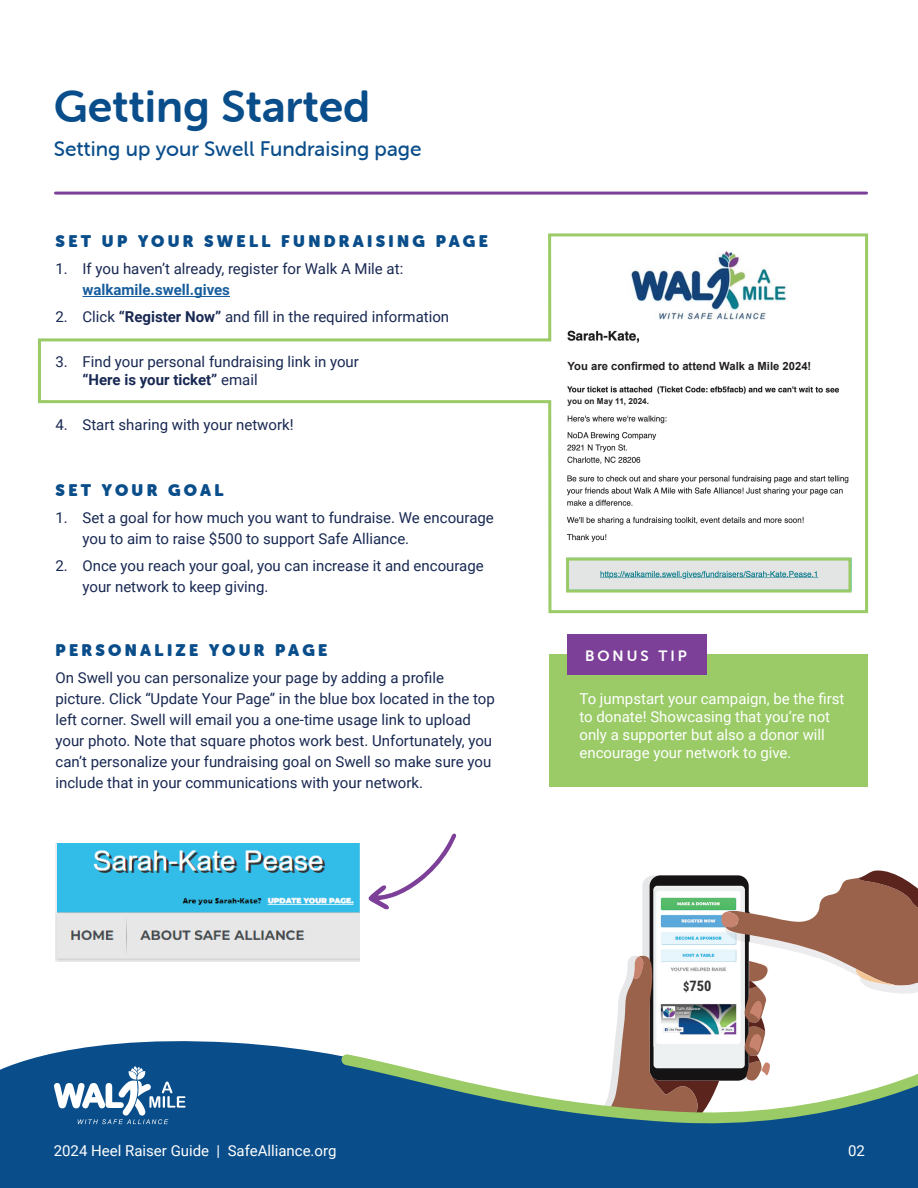
<style>
.page{position:relative;width:918px;height:1188px;background:#fff}
.page>*{position:absolute;margin:0;border:0;box-sizing:border-box;transform-origin:0 0}
.t1{font:45px "Museo Sans Rounded 700";color:#094d8a}
.t2{font:21px "Museo Sans Rounded 500";color:#094d8a}
.t3{font:16.5px "Museo Sans Rounded";letter-spacing:.2em;color:#094d8a}
.t4{font:15px/21px "Roboto";color:#182852}
.t5{font:15px/18px "Roboto";color:#fff}
.t6{font:15px "Museo Sans Rounded 700";letter-spacing:.2em;color:#fff}
.t7{font:700 14.55px "Roboto Condensed";color:#323332}
.t8{font:700 11.25px "Arial";color:#231f20}
.t9{font:700 8.25px "Arial";color:#231f20}
.s1{font-weight:700;color:#175d9e}
.s2{font-weight:700}
.s3{font-size:12.45px}
</style>
<div class="page">
<svg style="left:616px;top:870px;width:302px;height:163px"></svg>
<div style="left:690px;top:978px;width:18px;height:15px;background:#fff"></div>
<svg style="left:0;top:1033px;width:918px;height:155px;background:#2c6699"></svg>
<svg style="left:334px;top:1047px;width:584px;height:80px"></svg>
<svg style="left:54px;top:1066px;width:132px;height:58px"></svg>
<hr style="left:56px;top:192px;width:811px;height:3px;background:#7c4099">
<div style="left:550px;top:654px;width:318px;height:133px;background:#9acb66"></div>
<svg style="left:38px;top:233px;width:831px;height:381px"></svg>
<img style="left:559px;top:251px;width:299px;height:346px">
<div style="left:566px;top:558px;width:285px;height:35px;border:3px solid #9acb66"></div>
<div style="left:568px;top:362px;width:250px;height:16px;background:#fff"></div>
<div style="left:568px;top:398px;width:87px;height:10px;background:#fff"></div>
<img style="left:56px;top:844px;width:304px;height:117px">
<div style="left:568px;top:634px;width:139px;height:41px;background:#7c4099"></div>
<svg style="left:368px;top:833px;width:89px;height:77px"></svg>
<p class="t1" style="left:54px;top:82px;width:318px">Getting Started</p>
<p class="t2" style="left:54px;top:137px;width:369px">Setting up your Swell Fundraising page</p>
<p class="t3" style="left:56px;top:232px;width:434px">SET UP YOUR SWELL FUNDRAISING PAGE</p>
<p class="t4" style="left:82px;top:258px;width:322px;text-indent:-27px">1. If you haven’t already, register for Walk A Mile at: <span class="s1">walkamile.swell.gives</span></p>
<p class="t4" style="left:56px;top:306px;width:395px">2. Click <span class="s2">“Register Now”</span> and fill in the required information</p>
<p class="t4" style="left:82px;top:353px;width:278px;line-height:18px;text-indent:-27px">3. Find your personal fundraising link in your <span class="s2">“Here is your ticket”</span> email</p>
<p class="t4" style="left:56px;top:414px;width:240px">4. Start sharing with your network!</p>
<p class="t3" style="left:56px;top:481px;width:170px">SET YOUR GOAL</p>
<p class="t4" style="left:82px;top:507px;width:413px;text-indent:-27px">1. Set a goal for how much you want to fundraise. We encourage you to aim to raise $500 to support Safe Alliance.</p>
<p class="t4" style="left:82px;top:555px;width:403px;text-indent:-27px">2. Once you reach your goal, you can increase it and encourage your network to keep giving.</p>
<p class="t3" style="left:56px;top:641px;width:273px">PERSONALIZE YOUR PAGE</p>
<p class="t4" style="left:56px;top:667px;width:441px">On Swell you can personalize your page by adding a profile picture. Click “Update Your Page” in the blue box located in the top left corner. Swell will email you a one-time usage link to upload your photo. Note that square photos work best. Unfortunately, you can’t personalize your fundraising goal on Swell so make sure you include that in your communications with your network.</p>
<p class="t8" style="left:568px;top:359px;width:245px">You are confirmed to attend Walk a Mile 2024!</p>
<p class="t9" style="left:568px;top:395px;width:83px">you on May 11, 2024.</p>
<p class="t6" style="left:585px;top:647px;width:103px">BONUS TIP</p>
<p class="t5" style="left:579px;top:689px;width:267px">To jumpstart your campaign, be the first to donate! Showcasing that you’re not only a supporter but also a donor will encourage your network to give.</p>
<p class="t7" style="left:683px;top:976px;width:30px"><span class="s3">$</span>750</p>
<p class="t5" style="left:54px;top:1141px;width:284px">2024 Heel Raiser Guide | SafeAlliance.org</p>
<p class="t5" style="left:848px;top:1141px;width:18px">02</p>
</div>
